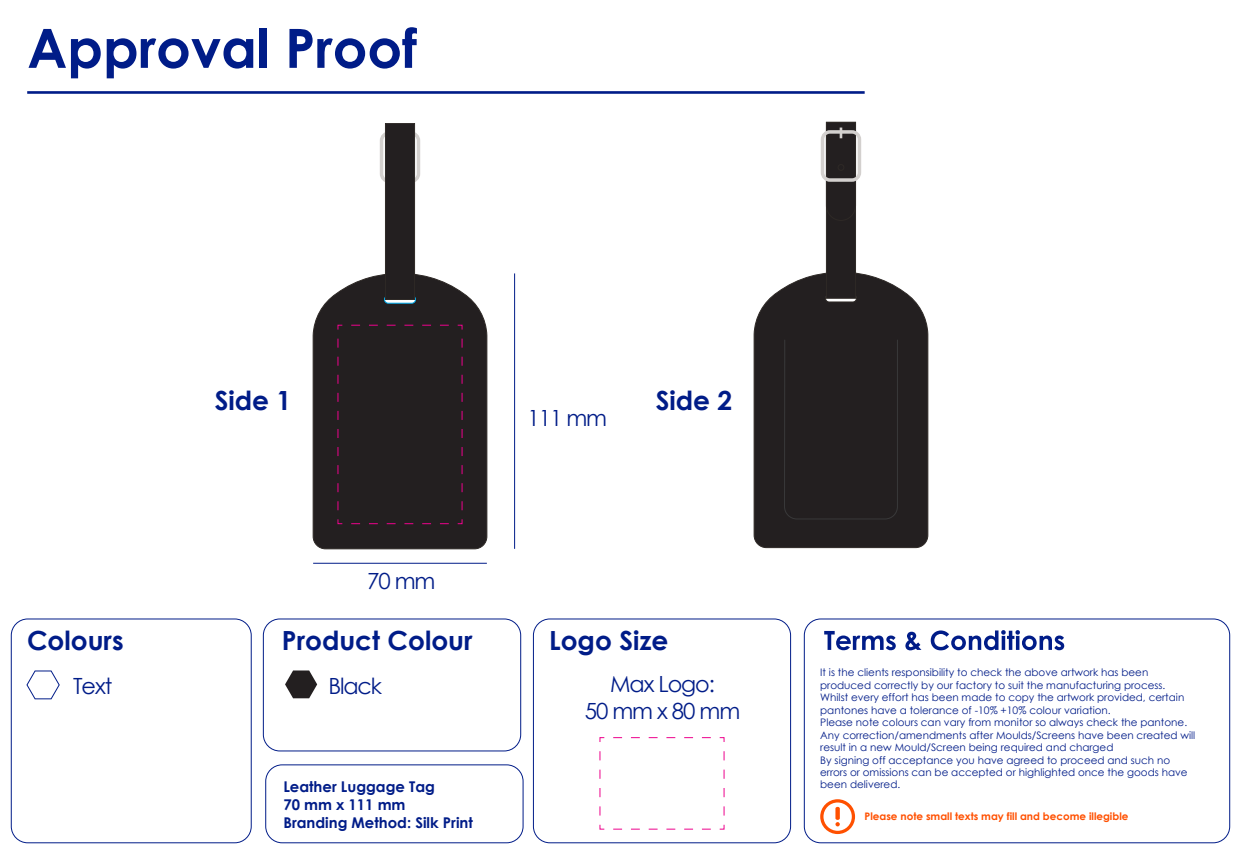
<style>
.page{position:relative;width:1241px;height:852px;background:#fff}
.page>*{position:absolute;margin:0;border:0;box-sizing:border-box;transform-origin:0 0}
.t1{font:700 26.43px "Century Gothic";color:#001c88}
.t2{font:22.31px/26.8px "Century Gothic";letter-spacing:-.05em;color:#001c88;text-align:center}
.t3{font:700 14.79px/17.8px "Century Gothic";color:#001c88}
.t4{font:10.41px/12.4px "Century Gothic";color:#001c88}
.t5{font:700 10.41px "Century Gothic";color:#ff5000}
</style>
<div class="page">
<div style="left:11px;top:618px;width:241px;height:225px;border:1px solid #001c88;border-radius:16px"></div>
<div style="left:263px;top:618px;width:258px;height:133px;border:1px solid #001c88;border-radius:16px"></div>
<div style="left:265px;top:764px;width:258px;height:79px;border:1px solid #001c88;border-radius:16px"></div>
<svg style="left:285px;top:670px;width:32px;height:28px"></svg>
<hr style="left:27px;top:91px;width:837px;height:3px;background:#001c88">
<svg style="left:29px;top:29px;width:72px;height:49px"></svg>
<svg style="left:107px;top:38px;width:146px;height:40px"></svg>
<div style="left:260px;top:28px;width:7px;height:40px;background:#001c88"></div>
<svg style="left:289px;top:27px;width:128px;height:42px"></svg>
<div style="left:803px;top:618px;width:426px;height:225px;border:1px solid #001c88;border-radius:16px"></div>
<svg style="left:824px;top:631px;width:71px;height:19px"></svg>
<svg style="left:905px;top:632px;width:16px;height:18px"></svg>
<svg style="left:930px;top:630px;width:134px;height:20px"></svg>
<svg style="left:820px;top:799px;width:34px;height:35px"></svg>
<div style="left:533px;top:618px;width:257px;height:225px;border:1px solid #001c88;border-radius:16px"></div>
<svg style="left:26px;top:670px;width:34px;height:29px"></svg>
<svg style="left:753px;top:271px;width:174px;height:277px;background:#393636"></svg>
<svg style="left:825px;top:294px;width:31px;height:8px"></svg>
<div style="left:825px;top:294px;width:31px;height:8px;border:1px solid #2e2926;border-radius:4px"></div>
<div style="left:783px;top:339px;width:115px;height:181px;background:#231f20"></div>
<div style="left:826px;top:122px;width:29px;height:176px;background:#231f20;border:1px solid #2e2926"></div>
<svg style="left:820px;top:122px;width:41px;height:99px"></svg>
<svg style="left:380px;top:131px;width:40px;height:52px"></svg>
<svg style="left:313px;top:272px;width:174px;height:277px;background:#302c2d"></svg>
<div style="left:384px;top:296px;width:31px;height:7px;background:#fff;border-radius:4px"></div>
<div style="left:384px;top:296px;width:31px;height:7px;border:1px solid #00aeef;border-radius:4px"></div>
<div style="left:385px;top:123px;width:29px;height:177px;background:#231f20;border:1px solid #2e2926"></div>
<svg style="left:337px;top:518px;width:112px;height:6px"></svg>
<svg style="left:337px;top:324px;width:6px;height:186px"></svg>
<svg style="left:351px;top:324px;width:112px;height:6px"></svg>
<svg style="left:457px;top:339px;width:6px;height:185px"></svg>
<svg style="left:599px;top:824px;width:111px;height:6px"></svg>
<svg style="left:599px;top:737px;width:6px;height:78px"></svg>
<svg style="left:613px;top:737px;width:111px;height:5px"></svg>
<svg style="left:719px;top:751px;width:5px;height:79px"></svg>
<hr style="left:514px;top:273px;width:1px;height:276px;background:#001c88">
<hr style="left:313px;top:563px;width:174px;height:1px;background:#001c88">
<h1 class="t1" style="left:215px;top:380px;width:78px">Side 1</h1>
<h1 class="t1" style="left:655px;top:380px;width:78px">Side 2</h1>
<h2 class="t2" style="left:527px;top:404px;width:81px">111 mm</h2>
<h2 class="t2" style="left:367px;top:567px;width:70px">70 mm</h2>
<h1 class="t1" style="left:27px;top:620px;width:98px">Colours</h1>
<h1 class="t1" style="left:282px;top:620px;width:192px">Product Colour</h1>
<h1 class="t1" style="left:549px;top:620px;width:121px">Logo Size</h1>
<h2 class="t2" style="left:73px;top:672px;width:41px">Text</h2>
<h2 class="t2" style="left:328px;top:672px;width:55px">Black</h2>
<h2 class="t2" style="left:584px;top:670px;width:157px">Max Logo:<br>50 mm x 80 mm</h2>
<p class="t4" style="left:820px;top:666px;width:376px">It is the clients responsibility to check the above artwork has been produced correctly by our factory to suit the manufacturing process.<br>Whilst every effort has been made to copy the artwork provided, certain pantones have a tolerance of -10% +10% colour variation.<br>Please note colours can vary from monitor so always check the pantone.<br>Any correction/amendments after Moulds/Screens have been created will result in a new Mould/Screen being required and charged<br>By signing off acceptance you have agreed to proceed and such no errors or omissions can be accepted or highlighted once the goods have been delivered.</p>
<p class="t5" style="left:864px;top:808px;width:265px">Please note small texts may fill and become illegible</p>
<h3 class="t3" style="left:283px;top:777px;width:191px">Leather Luggage Tag<br>70 mm x 111 mm<br>Branding Method: Silk Print</h3>
</div>
